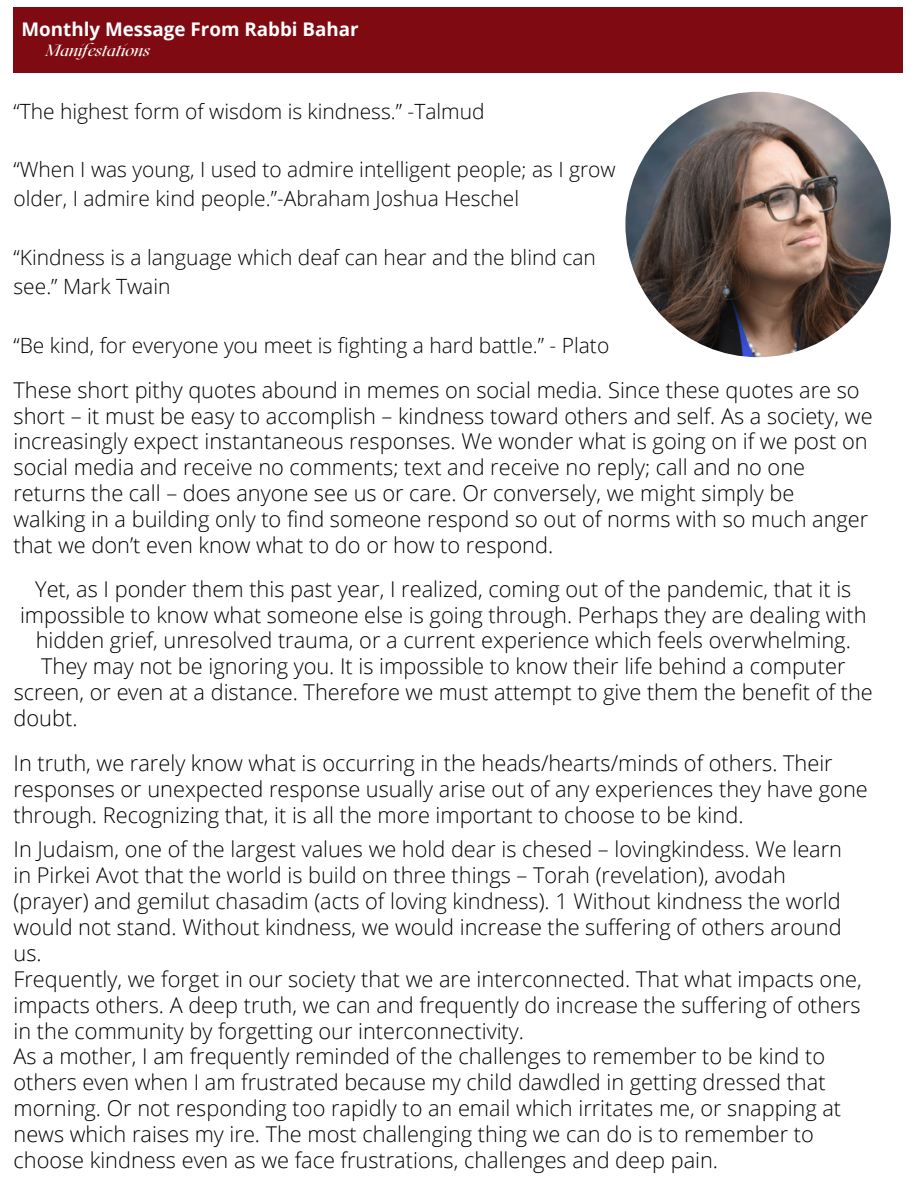
<style>
.page{position:relative;width:918px;height:1188px;background:#fff}
.page>*{position:absolute;margin:0;border:0;box-sizing:border-box;transform-origin:0 0}
.t1{font:300 21.75px/25.8px "Open Sans";color:#000}
.t2{font:300 21px/29.2px "Open Sans";color:#000}
.t3{font:700 18.75px "Open Sans";color:#fff}
.t4{font:italic 16.05px "Roxborough CF";color:#fff}
</style>
<div class="page">
<div style="left:14px;top:7px;width:889px;height:66px;background:#800a11"></div>
<img style="left:625px;top:92px;width:266px;height:265px;border-radius:50%">
<p class="t3" style="left:22px;top:16px;width:339px">Monthly Message From Rabbi Bahar</p>
<p class="t4" style="left:46px;top:40px;width:106px">Manifestations</p>
<p class="t2" style="left:14px;top:96px;width:473px">“The highest form of wisdom is kindness.” -Talmud</p>
<p class="t2" style="left:14px;top:154px;width:604px">“When I was young, I used to admire intelligent people; as I grow older, I admire kind people.”-Abraham Joshua Heschel</p>
<p class="t2" style="left:14px;top:242px;width:584px">“Kindness is a language which deaf can hear and the blind can see.” Mark Twain</p>
<p class="t2" style="left:14px;top:330px;width:597px">“Be kind, for everyone you meet is fighting a hard battle.” - Plato</p>
<p class="t1" style="left:14px;top:376px;width:861px">These short pithy quotes abound in memes on social media. Since these quotes are so short – it must be easy to accomplish – kindness toward others and self. As a society, we increasingly expect instantaneous responses. We wonder what is going on if we post on social media and receive no comments; text and receive no reply; call and no one returns the call – does anyone see us or care. Or conversely, we might simply be<br>walking in a building only to find someone respond so out of norms with so much anger that we don’t even know what to do or how to respond.</p>
<p class="t1" style="left:35px;top:575px;width:818px">Yet, as I ponder them this past year, I realized, coming out of the pandemic, that it is</p>
<p class="t1" style="left:20px;top:601px;width:848px">impossible to know what someone else is going through. Perhaps they are dealing with</p>
<p class="t1" style="left:36px;top:627px;width:817px">hidden grief, unresolved trauma, or a current experience which feels overwhelming.</p>
<p class="t1" style="left:41px;top:653px;width:806px">They may not be ignoring you. It is impossible to know their life behind a computer</p>
<p class="t1" style="left:14px;top:679px;width:861px">screen, or even at a distance. Therefore we must attempt to give them the benefit of the</p>
<p class="t1" style="left:14px;top:705px;width:65px">doubt.</p>
<p class="t1" style="left:14px;top:750px;width:856px">In truth, we rarely know what is occurring in the heads/hearts/minds of others. Their responses or unexpected response usually arise out of any experiences they have gone through. Recognizing that, it is all the more important to choose to be kind.</p>
<p class="t1" style="left:14px;top:836px;width:850px">In Judaism, one of the largest values we hold dear is chesed – lovingkindess. We learn in Pirkei Avot that the world is build on three things – Torah (revelation), avodah (prayer) and gemilut chasadim (acts of loving kindness). 1 Without kindness the world would not stand. Without kindness, we would increase the suffering of others around us.<br>Frequently, we forget in our society that we are interconnected. That what impacts one, impacts others. A deep truth, we can and frequently do increase the suffering of others in the community by forgetting our interconnectivity.<br>As a mother, I am frequently reminded of the challenges to remember to be kind to others even when I am frustrated because my child dawdled in getting dressed that morning. Or not responding too rapidly to an email which irritates me, or snapping at news which raises my ire. The most challenging thing we can do is to remember to choose kindness even as we face frustrations, challenges and deep pain.</p>
</div>
